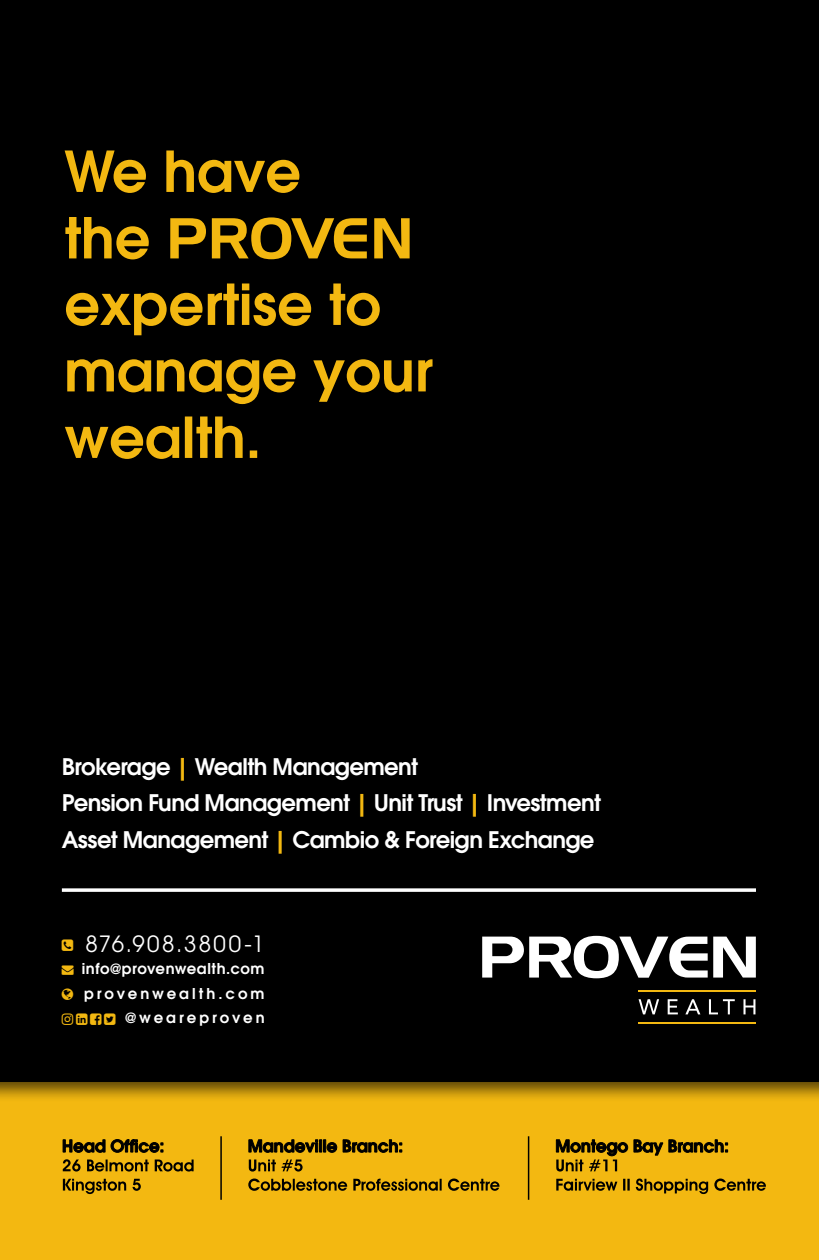
<style>
.page{position:relative;width:819px;height:1260px;background:#fff}
.page>*{position:absolute;margin:0;border:0;box-sizing:border-box;transform-origin:0 0}
.t1{font:600 22.75px/36.8px "Avant Garde";letter-spacing:-.025em;color:#fff}
.t2{font:22.4px "Avant Garde";letter-spacing:.11em;color:#fff}
.t3{font:600 14.88px "Avant Garde";letter-spacing:.035em;color:#fff}
.t4{font:600 14.88px "Avant Garde";letter-spacing:.205em;color:#fff}
.t5{font:600 14.88px "Avant Garde";letter-spacing:.2em;color:#fff}
.s1{color:#f3b811}
</style>
<div class="page">
<div style="left:0;top:1081px;width:819px;height:179px;background:#f3b811"></div>
<div style="left:0;top:0;width:819px;height:1081px;background:#000"></div>
<svg style="left:65px;top:416px;width:192px;height:43px"></svg>
<svg style="left:67px;top:359px;width:366px;height:45px"></svg>
<svg style="left:66px;top:284px;width:314px;height:51px"></svg>
<svg style="left:65px;top:217px;width:345px;height:42px"></svg>
<svg style="left:65px;top:150px;width:234px;height:43px"></svg>
<svg style="left:556px;top:1179px;width:210px;height:15px"></svg>
<svg style="left:556px;top:1140px;width:172px;height:32px"></svg>
<svg style="left:63px;top:1179px;width:78px;height:15px"></svg>
<svg style="left:63px;top:1159px;width:131px;height:13px"></svg>
<svg style="left:63px;top:1139px;width:100px;height:13px"></svg>
<svg style="left:248px;top:1179px;width:251px;height:12px"></svg>
<svg style="left:249px;top:1159px;width:54px;height:13px"></svg>
<svg style="left:249px;top:1140px;width:153px;height:12px"></svg>
<hr style="left:220px;top:1136px;width:2px;height:64px;background:#000">
<hr style="left:528px;top:1136px;width:1px;height:64px;background:#000">
<hr style="left:638px;top:990px;width:118px;height:2px;background:#f3b811">
<hr style="left:638px;top:1022px;width:118px;height:2px;background:#f3b811">
<svg style="left:482px;top:936px;width:274px;height:42px"></svg>
<svg style="left:639px;top:999px;width:20px;height:15px"></svg>
<svg style="left:668px;top:999px;width:10px;height:15px"></svg>
<svg style="left:685px;top:999px;width:15px;height:15px"></svg>
<svg style="left:709px;top:999px;width:26px;height:15px"></svg>
<svg style="left:743px;top:999px;width:12px;height:15px"></svg>
<svg style="left:62px;top:888px;width:694px;height:4px"></svg>
<p class="t1" style="left:62px;top:751px;width:540px">Brokerage <span class="s1">|</span> Wealth Management<br>Pension Fund Management <span class="s1">|</span> Unit Trust <span class="s1">|</span> Investment<br>Asset Management <span class="s1">|</span> Cambio &amp; Foreign Exchange</p>
<p class="t2" style="left:86px;top:932px;width:181px">876.908.3800-1</p>
<p class="t3" style="left:62px;top:963px;width:204px"><span class="s1">→</span> info@provenwealth.com</p>
<p class="t4" style="left:84px;top:988px;width:182px">provenwealth.com</p>
<p class="t5" style="left:125px;top:1012px;width:141px">@weareproven</p>
</div>
